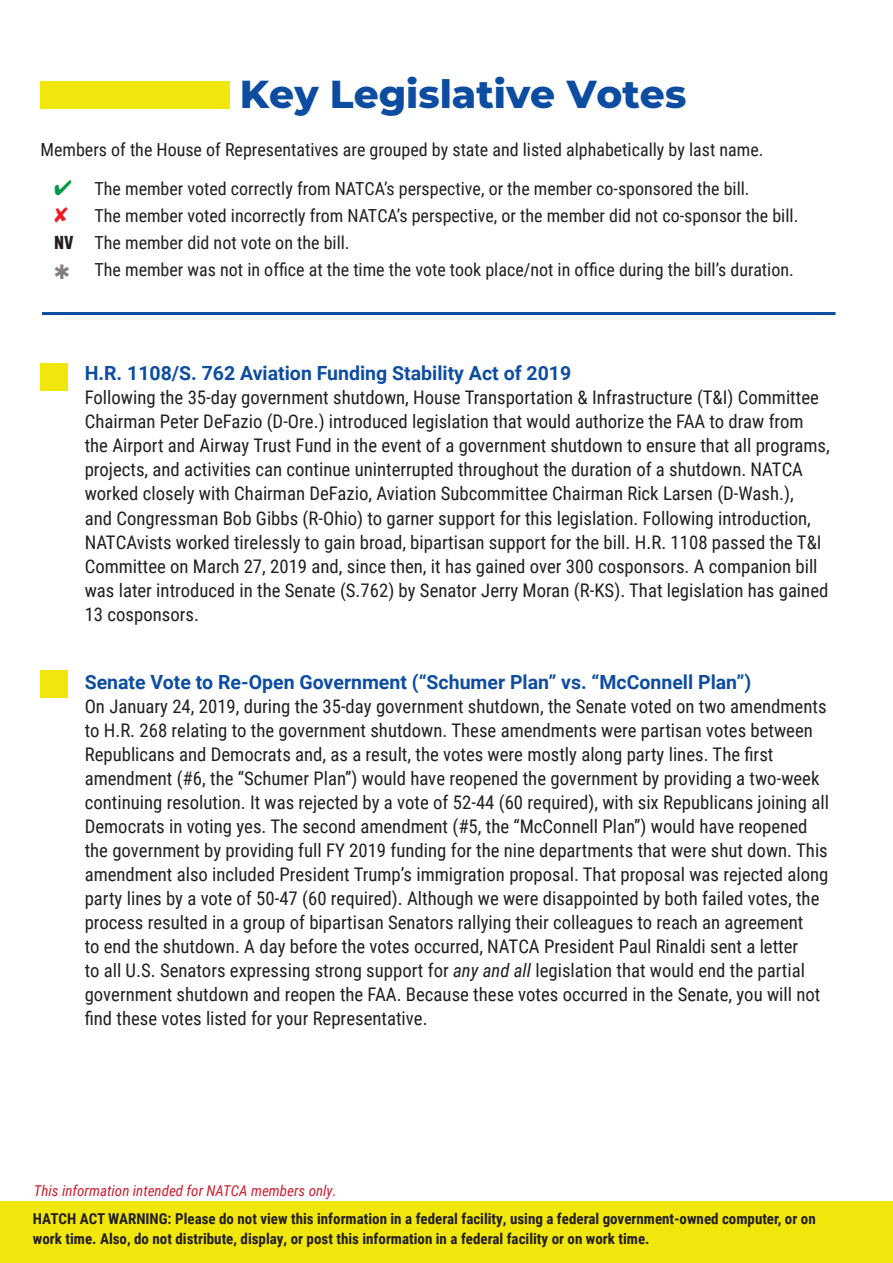
<style>
.page{position:relative;width:893px;height:1263px;background:#fff}
.page>*{position:absolute;margin:0;border:0;box-sizing:border-box;transform-origin:0 0}
.t1{font:800 39px "Montserrat";color:#0d4da1}
.t2{font:700 19.5px "Roboto";color:#0d4da1}
.t3{font:18.75px/24px "Roboto Condensed";color:#231f20}
.t4{font:18px "Roboto Condensed";color:#231f20}
.t5{font:700 15px/19.5px "Roboto Condensed";color:#231f20}
.t6{font:italic 15px "Roboto Condensed";color:#cd1f31}
.s1{color:#009847}
.s2{font-family:"Freight Sans Cmp Pro";font-weight:700;font-size:21px}
.s3{color:#84807f}
.s4{font-style:italic}
</style>
<div class="page">
<div style="left:0;top:1202px;width:893px;height:61px;background:#f1e70d"></div>
<div style="left:40px;top:81px;width:190px;height:27px;background:#f1e70d"></div>
<hr style="left:42px;top:312px;width:794px;height:3px;background:#0d4da1">
<div style="left:40px;top:363px;width:28px;height:27px;background:#f1e70d"></div>
<div style="left:40px;top:670px;width:28px;height:27px;background:#f1e70d"></div>
<p class="t1" style="left:240px;top:66px;width:448px">Key Legislative Votes</p>
<p class="t4" style="left:40px;top:137px;width:724px">Members of the House of Representatives are grouped by state and listed alphabetically by last name.</p>
<p class="t4" style="left:54px;top:176px;width:697px"><span class="s1">✔</span> The member voted correctly from NATCA’s perspective, or the member co-sponsored the bill.</p>
<p class="t4" style="left:94px;top:203px;width:705px">The member voted incorrectly from NATCA’s perspective, or the member did not co-sponsor the bill.</p>
<p class="t4" style="left:54px;top:230px;width:297px"><span class="s2">NV</span> The member did not vote on the bill.</p>
<p class="t4" style="left:54px;top:257px;width:741px"><span class="s3">✱</span> The member was not in office at the time the vote took place/not in office during the bill’s duration.</p>
<p class="t2" style="left:85px;top:360px;width:488px">H.R. 1108/S. 762 Aviation Funding Stability Act of 2019</p>
<p class="t3" style="left:85px;top:385px;width:746px">Following the 35-day government shutdown, House Transportation &amp; Infrastructure (T&amp;I) Committee Chairman Peter DeFazio (D-Ore.) introduced legislation that would authorize the FAA to draw from the Airport and Airway Trust Fund in the event of a government shutdown to ensure that all programs, projects, and activities can continue uninterrupted throughout the duration of a shutdown. NATCA worked closely with Chairman DeFazio, Aviation Subcommittee Chairman Rick Larsen (D-Wash.),<br>and Congressman Bob Gibbs (R-Ohio) to garner support for this legislation. Following introduction, NATCAvists worked tirelessly to gain broad, bipartisan support for the bill. H.R. 1108 passed the T&amp;I Committee on March 27, 2019 and, since then, it has gained over 300 cosponsors. A companion bill was later introduced in the Senate (S.762) by Senator Jerry Moran (R-KS). That legislation has gained 13 cosponsors.</p>
<p class="t2" style="left:85px;top:668px;width:668px">Senate Vote to Re-Open Government (“Schumer Plan” vs. “McConnell Plan”)</p>
<p class="t3" style="left:85px;top:693px;width:746px">On January 24, 2019, during the 35-day government shutdown, the Senate voted on two amendments to H.R. 268 relating to the government shutdown. These amendments were partisan votes between Republicans and Democrats and, as a result, the votes were mostly along party lines. The first amendment (#6, the “Schumer Plan”) would have reopened the government by providing a two-week continuing resolution. It was rejected by a vote of 52-44 (60 required), with six Republicans joining all Democrats in voting yes. The second amendment (#5, the “McConnell Plan”) would have reopened the government by providing full FY 2019 funding for the nine departments that were shut down. This amendment also included President Trump’s immigration proposal. That proposal was rejected along party lines by a vote of 50-47 (60 required). Although we were disappointed by both failed votes, the process resulted in a group of bipartisan Senators rallying their colleagues to reach an agreement<br>to end the shutdown. A day before the votes occurred, NATCA President Paul Rinaldi sent a letter<br>to all U.S. Senators expressing strong support for <span class="s4">any and all</span> legislation that would end the partial government shutdown and reopen the FAA. Because these votes occurred in the Senate, you will not find these votes listed for your Representative.</p>
<p class="t6" style="left:34px;top:1180px;width:304px">This information intended for NATCA members only.</p>
<p class="t5" style="left:33px;top:1208px;width:784px">HATCH ACT WARNING: Please do not view this information in a federal facility, using a federal government-owned computer, or on work time. Also, do not distribute, display, or post this information in a federal facility or on work time.</p>
</div>
